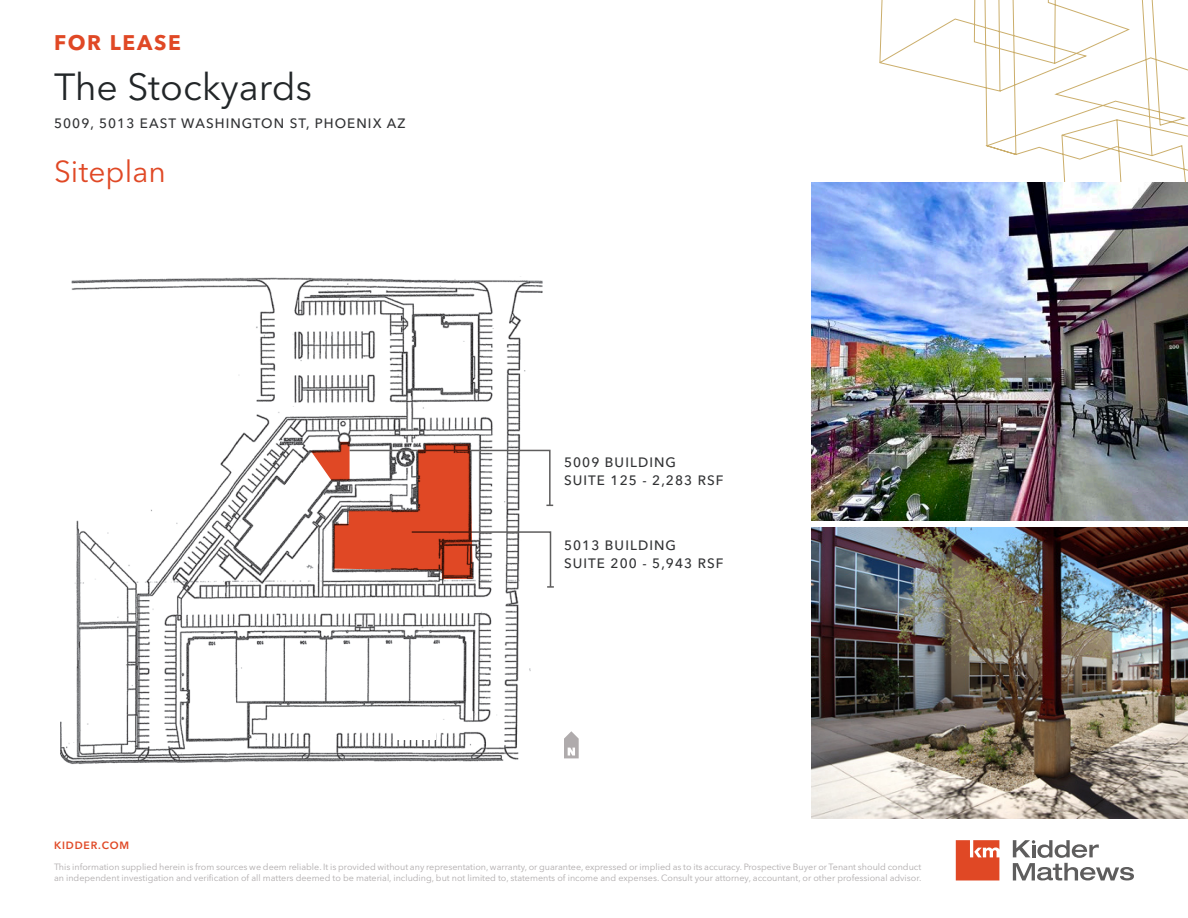
<style>
.page{position:relative;width:1188px;height:918px;background:#fff}
.page>*{position:absolute;margin:0;border:0;box-sizing:border-box;transform-origin:0 0}
.Property_Name_-_White{font:37.5px "Avenir Next LT Pro";color:#222628}
.Callout_Text_-_Orange{font:30px "Avenir Next LT Pro";color:#e04825}
.For_Lease___Sale__After_Pages__-_Orange{font:700 21px "Avenir Next LT Pro";letter-spacing:.08em;color:#e04825}
.Property_Address_-_Charcoal{font:500 13.5px/18px "Avenir Next LT Pro";letter-spacing:.08em;color:#313234}
.t1{font:600 10.5px "Avenir Next LT Pro";letter-spacing:.08em;color:#e04825}
.t2{font:9px/10.8px "Avenir Next LT Pro";color:#afabac}
</style>
<div class="page">
<svg style="left:1013px;top:840px;width:121px;height:41px"></svg>
<svg style="left:956px;top:840px;width:43px;height:41px;background:#e35f40"></svg>
<svg style="left:879px;top:0;width:309px;height:182px"></svg>
<img style="left:61px;top:277px;width:482px;height:487px">
<div style="left:61px;top:299px;width:146px;height:181px;background:#fff"></div>
<div style="left:421px;top:346px;width:45px;height:28px;background:#fff"></div>
<div style="left:393px;top:722px;width:43px;height:18px;background:#fff"></div>
<img style="left:812px;top:182px;width:376px;height:339px">
<img style="left:812px;top:527px;width:376px;height:291px">
<svg style="left:564px;top:731px;width:15px;height:27px"></svg>
<svg style="left:276px;top:442px;width:278px;height:146px"></svg>
<p class="For_Lease___Sale__After_Pages__-_Orange" style="left:54px;top:30px;width:128px">FOR LEASE</p>
<p class="Property_Name_-_White" style="left:54px;top:64px;width:260px">The Stockyards</p>
<p class="Property_Address_-_Charcoal" style="left:54px;top:114px;width:353px">5009, 5013 EAST WASHINGTON ST, PHOENIX AZ</p>
<p class="Callout_Text_-_Orange" style="left:54px;top:154px;width:113px">Siteplan</p>
<p class="t1" style="left:54px;top:839px;width:77px">KIDDER.COM</p>
<p class="Property_Address_-_Charcoal" style="left:564px;top:453px;width:161px">5009 BUILDING<br>SUITE 125 - 2,283 RSF</p>
<p class="Property_Address_-_Charcoal" style="left:564px;top:536px;width:161px">5013 BUILDING<br>SUITE 200 - 5,943 RSF</p>
<p class="t2" style="left:54px;top:861px;width:869px">This information supplied herein is from sources we deem reliable. It is provided without any representation, warranty, or guarantee, expressed or implied as to its accuracy. Prospective Buyer or Tenant should conduct an independent investigation and verification of all matters deemed to be material, including, but not limited to, statements of income and expenses. Consult your attorney, accountant, or other professional advisor.</p>
</div>
